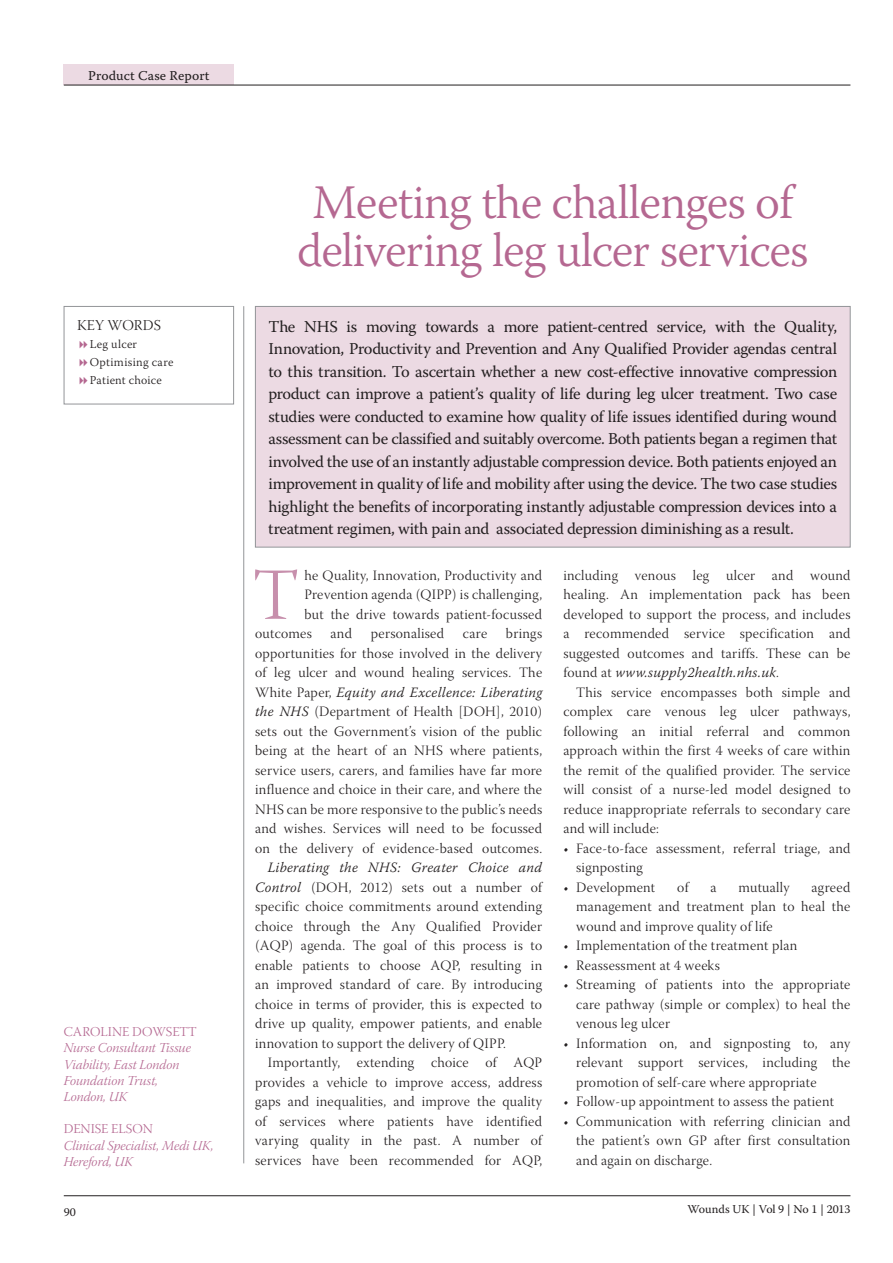
<style>
.page{position:relative;width:893px;height:1263px;background:#fff}
.page>*{position:absolute;margin:0;border:0;box-sizing:border-box;transform-origin:0 0}
.t1{font:73.35px "Warnock Pro Light Subh";color:#c78fac}
.t2{font:300 48px/48px "Warnock Pro";letter-spacing:-.02em;color:#b56891;text-align:center}
.t3{font:16.5px/22.5px "Warnock Pro";letter-spacing:-.015em;color:#231f20;text-align:justify}
.t4{font:15px "Warnock Pro Light Subh";letter-spacing:.01em;color:#231f20}
.t5{font:14.25px/19.5px "Warnock Pro Light Subh";letter-spacing:.02em;color:#231f20;text-align:justify}
.t6{font:italic 300 14.25px "Warnock Pro";letter-spacing:.02em;color:#231f20}
.t7{font:13.5px/16.2px "Warnock Pro Light It Subh";color:#b56891}
.t8{font:13.5px "Warnock Pro Light Subh";color:#b56891}
.t9{font:13.5px "Warnock Pro Capt";letter-spacing:.005em;color:#231f20}
.t10{font:300 12px/18px "Warnock Pro";letter-spacing:.02em;color:#231f20}
.t11{font:12px "Warnock Pro";letter-spacing:-.005em;color:#231f20}
.s1{font-family:"Warnock Pro Light Subh";font-weight:400;font-style:normal}
.s2{font-family:"Warnock Pro";font-weight:300;font-style:italic}
</style>
<div class="page">
<hr style="left:64px;top:1195px;width:786px;height:1px;background:#231f20">
<div style="left:64px;top:64px;width:170px;height:21px;background:#ecdae3"></div>
<hr style="left:64px;top:85px;width:786px;height:1px;background:#231f20">
<hr style="left:243px;top:306px;width:1px;height:857px;background:#939598">
<div style="left:255px;top:306px;width:595px;height:241px;background:#ecdae3"></div>
<div style="left:255px;top:306px;width:595px;height:241px;border:1px solid #939598"></div>
<div style="left:64px;top:306px;width:170px;height:98px;border:1px solid #939598"></div>
<p class="t9" style="left:88px;top:67px;width:123px">Product Case Report</p>
<p class="t4" style="left:77px;top:317px;width:85px">KEY WORDS</p>
<p class="t10" style="left:90px;top:335px;width:85px">Leg ulcer<br>Optimising care<br>Patient choice</p>
<p class="t8" style="left:64px;top:1024px;width:135px">CAROLINE DOWSETT</p>
<p class="t7" style="left:64px;top:1041px;width:129px">Nurse Consultant Tissue<br>Viability, East London<br>Foundation Trust,<br>London, UK</p>
<p class="t8" style="left:64px;top:1122px;width:91px">DENISE ELSON</p>
<p class="t7" style="left:64px;top:1139px;width:151px">Clinical Specialist, Medi UK,<br>Hereford, UK</p>
<p class="t11" style="left:64px;top:1205px;width:14px">90</p>
<h2 class="t2" style="left:297px;top:178px;width:513px">Meeting the challenges of delivering leg ulcer services</h2>
<p class="t3" style="left:268px;top:315px;width:570px">The NHS is moving towards a more patient-centred service, with the Quality, Innovation, Productivity and Prevention and Any Qualified Provider agendas central to this transition. To ascertain whether a new cost-effective innovative compression product can improve a patient’s quality of life during leg ulcer treatment. Two case studies were conducted to examine how quality of life issues identified during wound assessment can be classified and suitably overcome. Both patients began a regimen that involved the use of an instantly adjustable compression device. Both patients enjoyed an improvement in quality of life and mobility after using the device. The two case studies highlight the benefits of incorporating instantly adjustable compression devices into a treatment regimen, with pain and associated depression diminishing as a result.</p>
<h1 class="t1" style="left:252px;top:555px;width:48px">T</h1>
<p class="t5" style="left:304px;top:567px;width:239px">he Quality, Innovation, Productivity and</p>
<p class="t5" style="left:304px;top:587px;width:239px">Prevention agenda (QIPP) is challenging,</p>
<p class="t5" style="left:304px;top:606px;width:239px">but the drive towards patient-focussed</p>
<p class="t5" style="left:255px;top:625px;width:58px">outcomes</p>
<p class="t5" style="left:331px;top:625px;width:23px">and</p>
<p class="t5" style="left:371px;top:625px;width:75px">personalised</p>
<p class="t5" style="left:463px;top:625px;width:26px">care</p>
<p class="t5" style="left:255px;top:625px;width:289px;text-indent:251px">brings opportunities for those involved in the delivery of leg ulcer and wound healing services. The</p>
<p class="t6" style="left:255px;top:683px;width:289px"><span class="s1">White Paper,</span> Equity and Excellence: Liberating</p>
<p class="t5" style="left:255px;top:703px;width:289px"><span class="s2">the NHS</span> (Department of Health [DOH], 2010) sets out the Government’s vision of the public being at the heart of an NHS where patients, service users, carers, and families have far more influence and choice in their care, and where the NHS can be more responsive to the public’s needs and wishes. Services will need to be focussed on the delivery of evidence-based outcomes.</p>
<p class="t6" style="left:268px;top:859px;width:276px">Liberating the NHS: Greater Choice and</p>
<p class="t5" style="left:255px;top:879px;width:289px"><span class="s2">Control</span> (DOH, 2012) sets out a number of specific choice commitments around extending choice through the Any Qualified Provider (AQP) agenda. The goal of this process is to enable patients to choose AQP, resulting in an improved standard of care. By introducing choice in terms of provider, this is expected to drive up quality, empower patients, and enable innovation to support the delivery of QIPP.</p>
<p class="t5" style="left:255px;top:1054px;width:289px;text-indent:13px">Importantly, extending choice of AQP provides a vehicle to improve access, address gaps and inequalities, and improve the quality of services where patients have identified varying quality in the past. A number of services have been recommended for AQP,</p>
<p class="t5" style="left:563px;top:567px;width:289px">including venous leg ulcer and wound healing. An implementation pack has been developed to support the process, and includes a recommended service specification and suggested outcomes and tariffs. These can be</p>
<p class="t6" style="left:563px;top:664px;width:217px"><span class="s1">found at</span> www.supply2health.nhs.uk<span class="s1">.</span></p>
<p class="t5" style="left:563px;top:684px;width:289px;text-indent:13px">This service encompasses both simple and complex care venous leg ulcer pathways, following an initial referral and common approach within the first 4 weeks of care within the remit of the qualified provider. The service will consist of a nurse-led model designed to reduce inappropriate referrals to secondary care and will include:</p>
<p class="t5" style="left:576px;top:840px;width:276px;text-indent:-13px">• Face-to-face assessment, referral triage, and signposting</p>
<p class="t5" style="left:563px;top:879px;width:93px">• Development</p>
<p class="t5" style="left:677px;top:879px;width:13px">of</p>
<p class="t5" style="left:710px;top:879px;width:8px">a</p>
<p class="t5" style="left:738px;top:879px;width:53px">mutually</p>
<p class="t5" style="left:576px;top:879px;width:276px;text-indent:235px">agreed management and treatment plan to heal the wound and improve quality of life</p>
<p class="t5" style="left:563px;top:937px;width:235px">• Implementation of the treatment plan</p>
<p class="t5" style="left:563px;top:957px;width:158px">• Reassessment at 4 weeks</p>
<p class="t5" style="left:576px;top:976px;width:276px;text-indent:-13px">• Streaming of patients into the appropriate care pathway (simple or complex) to heal the venous leg ulcer</p>
<p class="t5" style="left:576px;top:1035px;width:276px;text-indent:-13px">• Information on, and signposting to, any relevant support services, including the promotion of self-care where appropriate</p>
<p class="t5" style="left:563px;top:1093px;width:272px">• Follow-up appointment to assess the patient</p>
<p class="t5" style="left:576px;top:1113px;width:276px;text-indent:-13px">• Communication with referring clinician and the patient’s own GP after first consultation and again on discharge.</p>
<p class="t11" style="left:687px;top:1202px;width:164px">Wounds UK | Vol 9 | No 1 | 2013</p>
</div>
